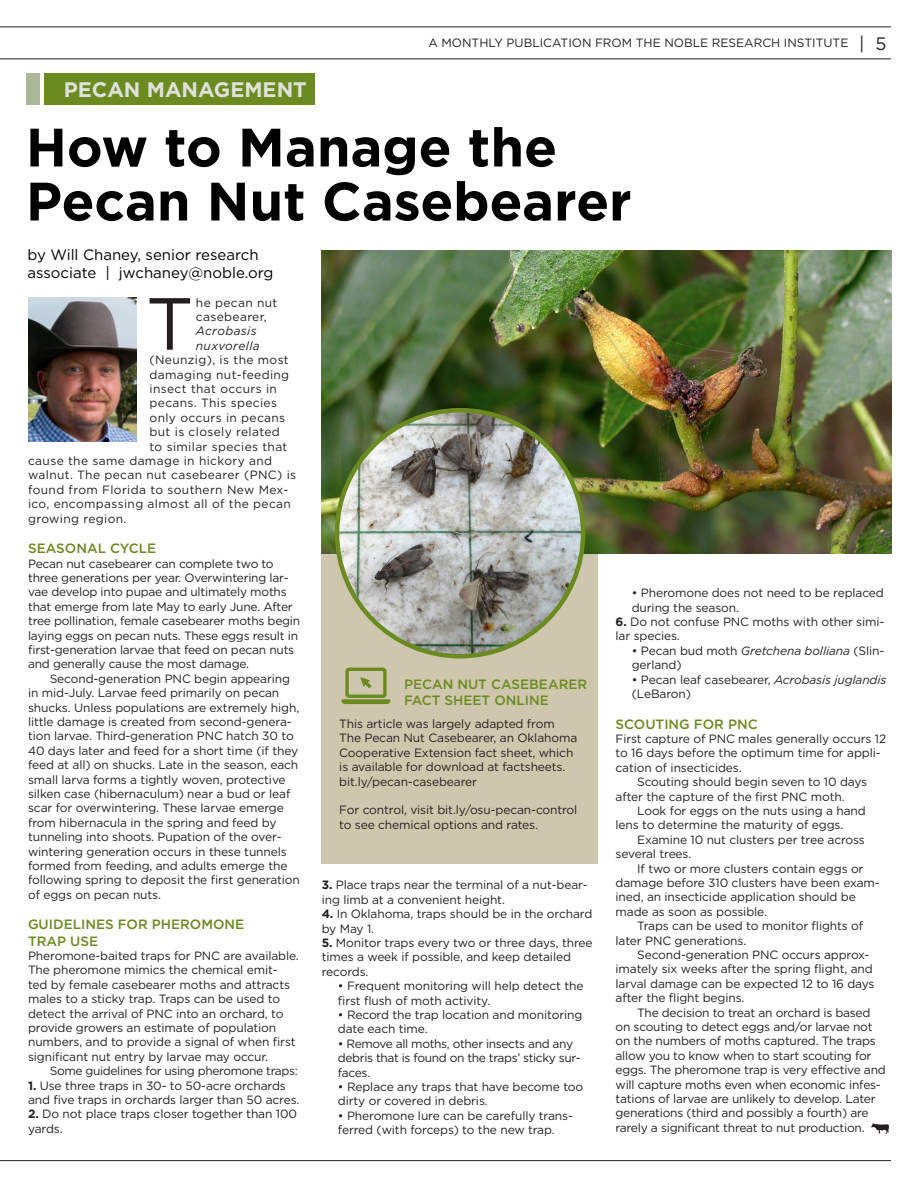
<style>
.page{position:relative;width:918px;height:1188px;background:#fff}
.page>*{position:absolute;margin:0;border:0;box-sizing:border-box;transform-origin:0 0}
.t1{font:73.65px "Gotham";color:#231f20}
.t2{font:700 54px/54px "Gotham";letter-spacing:-.005em;color:#000}
.t3{font:700 21px "Gotham";color:#dee2d8}
.t4{font:15px/18px "Gotham";color:#000}
.t5{font:500 13.5px/16.2px "Gotham";color:#6b8a20}
.t6{font:12px/14.4px "Gotham";letter-spacing:-.01em;color:#231f20}
.t7{font:12px/14.4px "Gotham";letter-spacing:.03em;color:#231f20}
.t8{font:12px/14.4px "Gotham";letter-spacing:-.03em;color:#231f20}
.t9{font:italic 12px/14.4px "Gotham";letter-spacing:.03em;color:#231f20}
.s1{font-size:18px}
.s2{font-weight:700}
.s3{font-style:italic}
</style>
<div class="page">
<hr style="left:0;top:1160px;width:891px;height:1px;background:#231f20">
<hr style="left:0;top:58px;width:891px;height:1px;background:#231f20">
<hr style="left:0;top:27px;width:891px;height:1px;background:#231f20">
<img style="left:28px;top:298px;width:108px;height:144px">
<div style="left:44px;top:73px;width:270px;height:32px;background:#6b8a20"></div>
<div style="left:26px;top:73px;width:13px;height:32px;background:#aab898"></div>
<div style="left:321px;top:544px;width:277px;height:320px;background:#cfc7ad"></div>
<svg style="left:341px;top:668px;width:50px;height:36px"></svg>
<img style="left:321px;top:251px;width:570px;height:303px">
<img style="left:337px;top:410px;width:246px;height:246px;border-radius:123px">
<img style="left:871px;top:1123px;width:17px;height:10px">
<h3 class="t3" style="left:64px;top:75px;width:245px">PECAN MANAGEMENT</h3>
<p class="t6" style="left:428px;top:35px;width:460px">A MONTHLY PUBLICATION FROM THE NOBLE RESEARCH INSTITUTE <span class="s1">| 5</span></p>
<h2 class="t2" style="left:26px;top:120px;width:607px">How to Manage the<br>Pecan Nut Casebearer</h2>
<p class="t4" style="left:27px;top:246px;width:248px">by Will Chaney, senior research associate | jwchaney@noble.org</p>
<h1 class="t1" style="left:146px;top:277px;width:49px">T</h1>
<p class="t7" style="left:196px;top:295px;width:83px">he pecan nut casebearer,</p>
<p class="t9" style="left:196px;top:324px;width:65px">Acrobasis nuxvorella</p>
<p class="t7" style="left:150px;top:352px;width:141px">(Neunzig), is the most</p>
<p class="t7" style="left:150px;top:367px;width:141px">damaging nut-feeding</p>
<p class="t7" style="left:150px;top:381px;width:129px">insect that occurs in</p>
<p class="t7" style="left:150px;top:396px;width:129px">pecans. This species</p>
<p class="t7" style="left:150px;top:410px;width:137px">only occurs in pecans</p>
<p class="t7" style="left:150px;top:424px;width:132px">but is closely related</p>
<p class="t7" style="left:150px;top:439px;width:139px">to similar species that</p>
<p class="t7" style="left:28px;top:453px;width:246px">cause the same damage in hickory and</p>
<p class="t7" style="left:28px;top:468px;width:270px">walnut. The pecan nut casebearer (PNC) is</p>
<p class="t7" style="left:28px;top:482px;width:262px">found from Florida to southern New Mex-</p>
<p class="t7" style="left:28px;top:496px;width:264px">ico, encompassing almost all of the pecan</p>
<p class="t7" style="left:28px;top:511px;width:100px">growing region.</p>
<p class="t5" style="left:28px;top:540px;width:130px">SEASONAL CYCLE</p>
<p class="t6" style="left:28px;top:556px;width:274px">Pecan nut casebearer can complete two to three generations per year. Overwintering lar&shy;vae develop into pupae and ultimately moths that emerge from late May to early June. After tree pollination, female casebearer moths begin laying eggs on pecan nuts. These eggs result in first-generation larvae that feed on pecan nuts and generally cause the most damage.</p>
<p class="t6" style="left:28px;top:671px;width:273px;text-indent:22px">Second-generation PNC begin appearing in mid-July. Larvae feed primarily on pecan shucks. Unless populations are extremely high, little damage is created from second-genera&shy;tion larvae. Third-generation PNC hatch 30 to 40 days later and feed for a short time (if they feed at all) on shucks. Late in the season, each small larva forms a tightly woven, protective silken case (hibernaculum) near a bud or leaf scar for overwintering. These larvae emerge from hibernacula in the spring and feed by tunneling into shoots. Pupation of the over&shy;wintering generation occurs in these tunnels formed from feeding, and adults emerge the following spring to deposit the first generation of eggs on pecan nuts.</p>
<p class="t5" style="left:28px;top:916px;width:218px">GUIDELINES FOR PHEROMONE<br>TRAP USE</p>
<p class="t6" style="left:28px;top:948px;width:272px">Pheromone-baited traps for PNC are available.<br>The pheromone mimics the chemical emit&shy;ted by female casebearer moths and attracts males to a sticky trap. Traps can be used to detect the arrival of PNC into an orchard, to provide growers an estimate of population numbers, and to provide a signal of when first significant nut entry by larvae may occur.</p>
<p class="t8" style="left:50px;top:1063px;width:250px">Some guidelines for using pheromone traps:</p>
<p class="t6" style="left:28px;top:1078px;width:273px"><span class="s2">1.</span> Use three traps in 30- to 50-acre orchards and five traps in orchards larger than 50 acres.</p>
<p class="t6" style="left:28px;top:1107px;width:271px"><span class="s2">2.</span> Do not place traps closer together than 100 yards.</p>
<p class="t5" style="left:404px;top:676px;width:185px">PECAN NUT CASEBEARER<br>FACT SHEET ONLINE</p>
<p class="t6" style="left:339px;top:716px;width:240px">This article was largely adapted from The Pecan Nut Casebearer, an Oklahoma Cooperative Extension fact sheet, which is available for download at factsheets. bit.ly/pecan-casebearer</p>
<p class="t6" style="left:339px;top:803px;width:240px">For control, visit bit.ly/osu-pecan-control to see chemical options and rates.</p>
<p class="t6" style="left:322px;top:878px;width:268px"><span class="s2">3.</span> Place traps near the terminal of a nut-bear&shy;ing limb at a convenient height.</p>
<p class="t6" style="left:322px;top:906px;width:272px"><span class="s2">4.</span> In Oklahoma, traps should be in the orchard by May 1.</p>
<p class="t6" style="left:322px;top:935px;width:272px"><span class="s2">5.</span> Monitor traps every two or three days, three times a week if possible, and keep detailed records.</p>
<p class="t6" style="left:338px;top:978px;width:247px">• Frequent monitoring will help detect the first flush of moth activity.</p>
<p class="t6" style="left:338px;top:1007px;width:246px">• Record the trap location and monitoring date each time.</p>
<p class="t8" style="left:338px;top:1036px;width:244px">• Remove all moths, other insects and any debris that is found on the traps’ sticky sur&shy;faces.</p>
<p class="t6" style="left:338px;top:1079px;width:247px">• Replace any traps that have become too dirty or covered in debris.</p>
<p class="t6" style="left:338px;top:1108px;width:237px">• Pheromone lure can be carefully trans&shy;ferred (with forceps) to the new trap.</p>
<p class="t6" style="left:632px;top:585px;width:254px">• Pheromone does not need to be replaced during the season.</p>
<p class="t6" style="left:616px;top:614px;width:270px"><span class="s2">6.</span> Do not confuse PNC moths with other simi&shy;lar species.</p>
<p class="t6" style="left:632px;top:643px;width:254px">• Pecan bud moth <span class="s3">Gretchena bolliana</span> (Slin&shy;gerland)</p>
<p class="t6" style="left:632px;top:672px;width:256px">• Pecan leaf casebearer, <span class="s3">Acrobasis juglandis </span>(LeBaron)</p>
<p class="t5" style="left:616px;top:716px;width:144px">SCOUTING FOR PNC</p>
<p class="t6" style="left:616px;top:731px;width:272px">First capture of PNC males generally occurs 12</p>
<p class="t6" style="left:616px;top:746px;width:267px">to 16 days before the optimum time for appli-</p>
<p class="t6" style="left:616px;top:760px;width:128px">cation of insecticides.</p>
<p class="t6" style="left:637px;top:774px;width:232px">Scouting should begin seven to 10 days</p>
<p class="t6" style="left:616px;top:789px;width:231px">after the capture of the first PNC moth.</p>
<p class="t6" style="left:637px;top:803px;width:230px">Look for eggs on the nuts using a hand</p>
<p class="t6" style="left:616px;top:818px;width:229px">lens to determine the maturity of eggs.</p>
<p class="t6" style="left:637px;top:832px;width:229px">Examine 10 nut clusters per tree across</p>
<p class="t6" style="left:616px;top:846px;width:77px">several trees.</p>
<p class="t6" style="left:637px;top:861px;width:228px">If two or more clusters contain eggs or</p>
<p class="t6" style="left:616px;top:875px;width:266px">damage before 310 clusters have been exam-</p>
<p class="t6" style="left:616px;top:890px;width:242px">ined, an insecticide application should be</p>
<p class="t6" style="left:616px;top:904px;width:153px">made as soon as possible.</p>
<p class="t6" style="left:637px;top:918px;width:228px">Traps can be used to monitor flights of</p>
<p class="t6" style="left:616px;top:933px;width:132px">later PNC generations.</p>
<p class="t6" style="left:637px;top:947px;width:234px">Second-generation PNC occurs approx-</p>
<p class="t6" style="left:616px;top:962px;width:259px">imately six weeks after the spring flight, and</p>
<p class="t6" style="left:616px;top:976px;width:260px">larval damage can be expected 12 to 16 days</p>
<p class="t6" style="left:616px;top:990px;width:130px">after the flight begins.</p>
<p class="t6" style="left:637px;top:1005px;width:235px">The decision to treat an orchard is based</p>
<p class="t6" style="left:616px;top:1019px;width:258px">on scouting to detect eggs and/or larvae not</p>
<p class="t6" style="left:616px;top:1034px;width:262px">on the numbers of moths captured. The traps</p>
<p class="t6" style="left:616px;top:1048px;width:257px">allow you to know when to start scouting for</p>
<p class="t6" style="left:616px;top:1062px;width:272px">eggs. The pheromone trap is very effective and</p>
<p class="t6" style="left:616px;top:1077px;width:267px">will capture moths even when economic infes-</p>
<p class="t6" style="left:616px;top:1091px;width:261px">tations of larvae are unlikely to develop. Later</p>
<p class="t6" style="left:616px;top:1106px;width:254px">generations (third and possibly a fourth) are</p>
<p class="t6" style="left:616px;top:1120px;width:251px">rarely a significant threat to nut production.</p>
</div>
